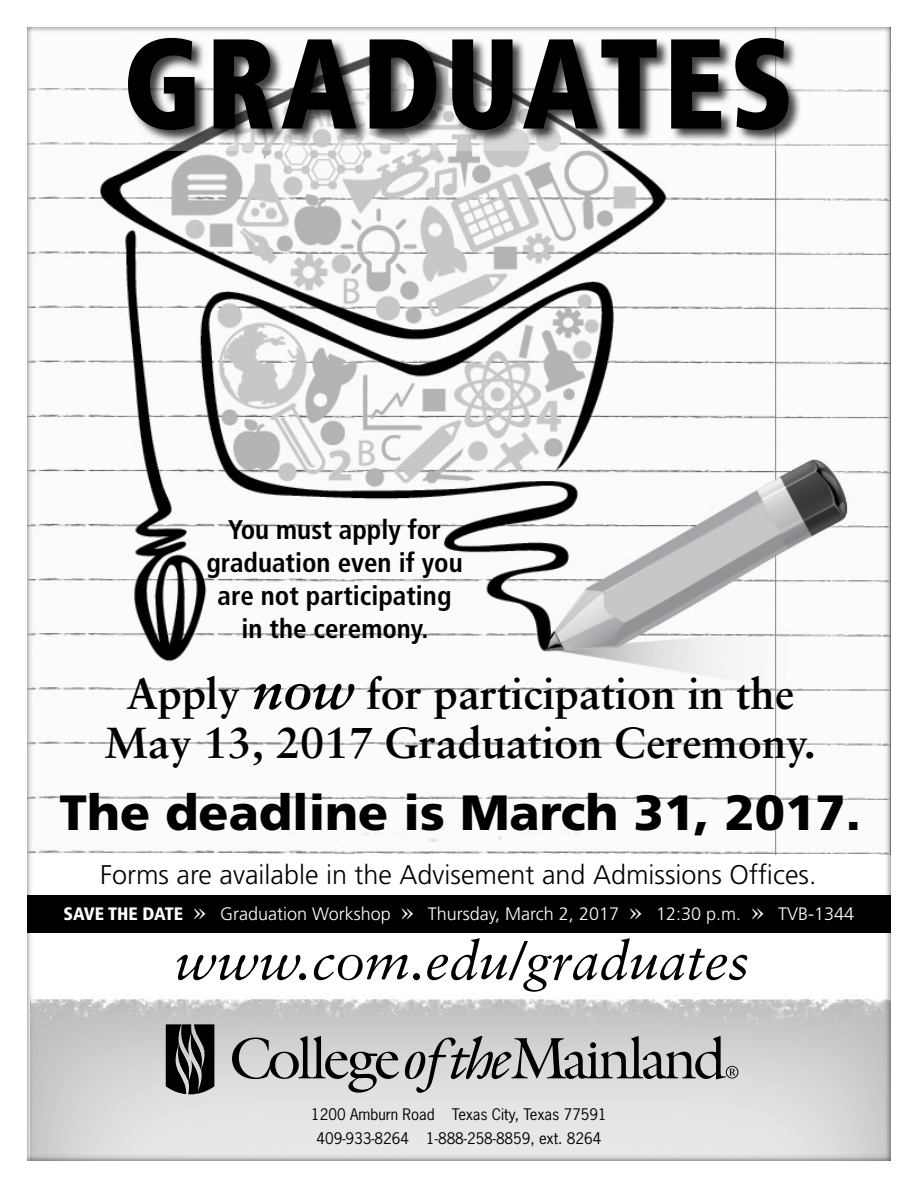
<style>
.page{position:relative;width:918px;height:1188px;background:#fff}
.page>*{position:absolute;margin:0;border:0;box-sizing:border-box;transform-origin:0 0}
.t1{font:900 condensed 127.65px "Frutiger";letter-spacing:.05em;color:#000;scale:.89 1}
.t2{font:italic 54px "Sabon";color:#000}
.t3{font:900 49.5px "Frutiger";color:#000}
.t4{font:700 43.5px/49.5px "Sabon";color:#000;text-align:center}
.t5{font:700 condensed 27px/33px "Frutiger";color:#000;text-align:center}
.t6{font:300 27px "Frutiger";color:#000}
.t7{font:300 18px "Frutiger";color:#fff}
.t8{font:15px/24px "News Gothic Std";color:#000;text-align:center}
.s1{font-style:italic;font-size:54px}
.s2{font-weight:900;font-stretch:condensed}
.s3{font-family:"Times";font-weight:400;font-size:27px}
</style>
<div class="page">
<div style="left:0;top:0;width:918px;height:1188px;background:#000;opacity:.75"></div>
<h1 class="t1" style="left:123px;top:6px;width:755px">GRADUATES</h1>
<h3 class="t5" style="left:206px;top:513px;width:258px">You must apply for graduation even if you are not participating in the ceremony.</h3>
<h3 class="t4" style="left:104px;top:668px;width:713px">Apply <span class="s1">now</span> for participation in the<br>May 13, 2017 Graduation Ceremony.</h3>
<h3 class="t3" style="left:60px;top:783px;width:803px">The deadline is March 31, 2017.</h3>
<h3 class="t6" style="left:100px;top:859px;width:718px">Forms are available in the Advisement and Admissions Offices.</h3>
<p class="t7" style="left:63px;top:903px;width:792px"><span class="s2">SAVE THE DATE</span> <span class="s3">»</span> Graduation Workshop <span class="s3">»</span> Thursday, March 2, 2017 <span class="s3">»</span> 12:30 p.m. <span class="s3">»</span> TVB-1344</p>
<h2 class="t2" style="left:175px;top:929px;width:576px">www.com.edu/graduates</h2>
<p class="t8" style="left:311px;top:1102px;width:297px">1200 Amburn Road Texas City, Texas 77591<br>409-933-8264 1-888-258-8859, ext. 8264</p>
</div>
